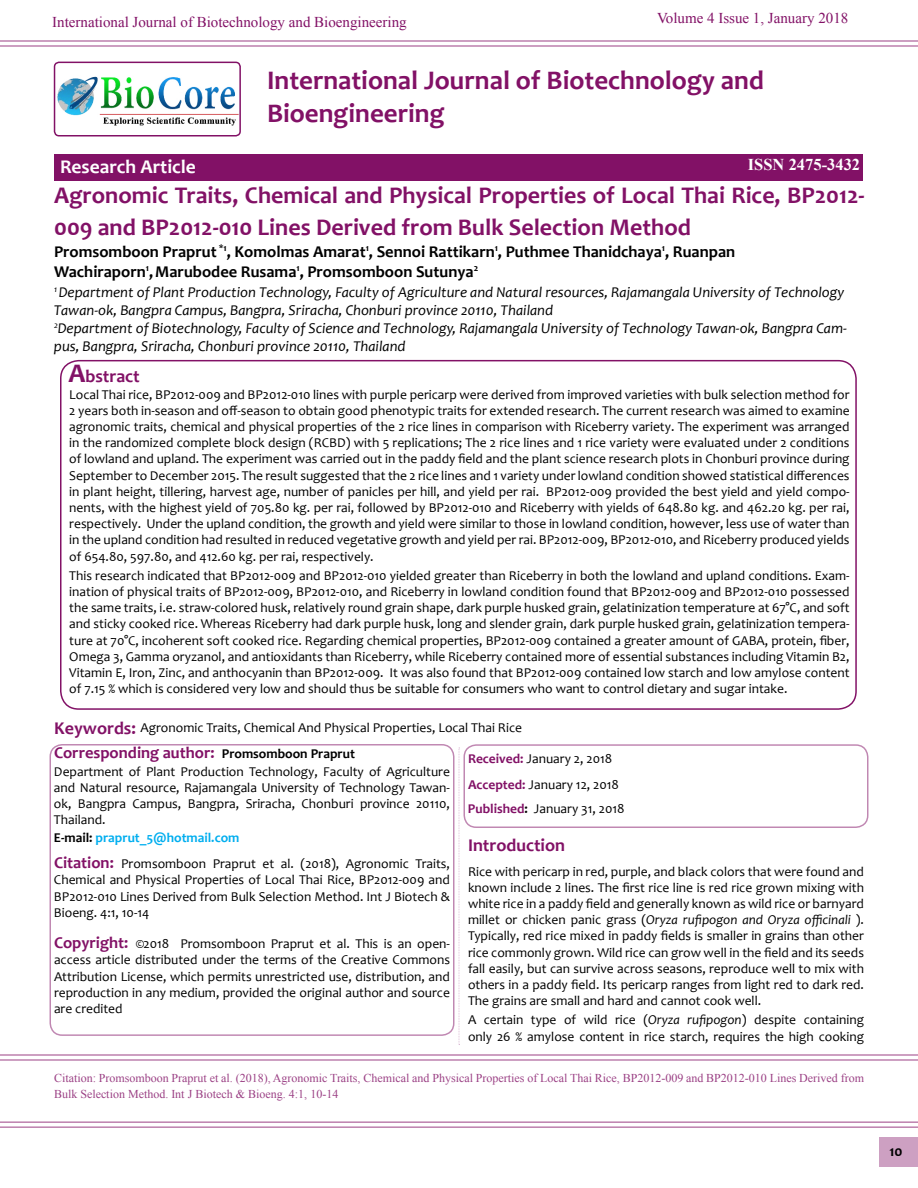
<style>
.page{position:relative;width:918px;height:1188px;background:#fff}
.page>*{position:absolute;margin:0;border:0;box-sizing:border-box;transform-origin:0 0}
.t1{font:700 27px/32.4px "Candara";color:#821166}
.t2{font:700 24px/32.4px "Candara";color:#821166}
.t3{font:700 19.5px "Candara";color:#fff}
.t4{font:700 18px "Candara";color:#821166}
.t5{font:700 16.5px/19.8px "Candara";color:#000}
.t6{font:700 16.5px "Candara";color:#821166}
.t7{font:700 16.5px "Times New Roman";color:#fff}
.t8{font:italic 15px/18px "Candara";color:#000}
.t9{font:15px "Times New Roman";color:#821166}
.t10{font:700 15px "Candara";color:#000}
.t11{font:13.5px/16.2px "Candara";color:#000;text-align:justify}
.t12{font:700 13.5px "Candara";color:#00aeef}
.t13{font:12px/16.2px "Times New Roman";color:#821166}
.s1{font-size:27px}
.s2{font-weight:700;font-size:18px;color:#821166}
.s3{font-weight:700;color:#821166}
.s4{font-size:13.5px;color:#000}
.s5{color:#000}
.s6{font-weight:700}
.s7{font-style:italic}
.s8{font-weight:700;font-size:16.5px;color:#821166}
</style>
<div class="page">
<hr style="left:0;top:40px;width:918px;height:2px;background:#821166">
<hr style="left:0;top:45px;width:918px;height:2px;background:#821166">
<hr style="left:0;top:1054px;width:918px;height:2px;background:#821166">
<hr style="left:0;top:1059px;width:918px;height:2px;background:#821166">
<hr style="left:0;top:1122px;width:918px;height:1px;background:#821166">
<hr style="left:0;top:1127px;width:918px;height:1px;background:#821166">
<div style="left:879px;top:1137px;width:39px;height:30px;background:#cda0c2"></div>
<div style="left:55px;top:154px;width:808px;height:27px;background:#821166"></div>
<div style="left:60px;top:360px;width:797px;height:350px;border:2px solid #821166;border-radius:18px"></div>
<img style="left:55px;top:62px;width:185px;height:64px">
<div style="left:54px;top:62px;width:187px;height:75px;border:2px solid #821166;border-radius:4px"></div>
<svg style="left:459px;top:748px;width:1px;height:297px"></svg>
<div style="left:50px;top:744px;width:404px;height:292px;border:2px solid #821166;border-radius:12px"></div>
<div style="left:463px;top:744px;width:405px;height:84px;border:2px solid #821166;border-radius:12px"></div>
<p class="t9" style="left:52px;top:12px;width:356px">International Journal of Biotechnology and Bioengineering</p>
<p class="t9" style="left:657px;top:7px;width:193px">Volume 4 Issue 1, January 2018</p>
<h1 class="t1" style="left:267px;top:64px;width:498px">International Journal of Biotechnology and<br>Bioengineering</h1>
<h3 class="t3" style="left:60px;top:154px;width:137px">Research Article</h3>
<p class="t7" style="left:748px;top:153px;width:114px">ISSN 2475-3432</p>
<h2 class="t2" style="left:54px;top:179px;width:812px">Agronomic Traits, Chemical and Physical Properties of Local Thai Rice, BP2012-<br>009 and BP2012-010 Lines Derived from Bulk Selection Method</h2>
<p class="t5" style="left:54px;top:241px;width:683px">Promsomboon Praprut <sup>*1</sup>, Komolmas Amarat<sup>1</sup>, Sennoi Rattikarn<sup>1</sup>, Puthmee Thanidchaya<sup>1</sup>, Ruanpan<br>Wachiraporn<sup>1</sup>,Marubodee Rusama<sup>1</sup>, Promsomboon Sutunya<sup>2</sup></p>
<p class="t8" style="left:54px;top:283px;width:794px"><sup>1</sup> Department of Plant Production Technology, Faculty of Agriculture and Natural resources, Rajamangala University of Technology Tawan-ok, Bangpra Campus, Bangpra, Sriracha, Chonburi province 20110, Thailand<br><sup>2</sup>Department of Biotechnology, Faculty of Science and Technology, Rajamangala University of Technology Tawan-ok, Bangpra Cam&shy;pus, Bangpra, Sriracha, Chonburi province 20110, Thailand</p>
<h3 class="t4" style="left:68px;top:365px;width:73px"><span class="s1">A</span>bstract</h3>
<p class="t11" style="left:69px;top:386px;width:782px">Local Thai rice, BP2012-009 and BP2012-010 lines with purple pericarp were derived from improved varieties with bulk selection method for 2 years both in-season and off-season to obtain good phenotypic traits for extended research. The current research was aimed to examine agronomic traits, chemical and physical properties of the 2 rice lines in comparison with Riceberry variety. The experiment was arranged in the randomized complete block design (RCBD) with 5 replications; The 2 rice lines and 1 rice variety were evaluated under 2 conditions of lowland and upland. The experiment was carried out in the paddy field and the plant science research plots in Chonburi province during September to December 2015. The result suggested that the 2 rice lines and 1 variety under lowland condition showed statistical differences in plant height, tillering, harvest age, number of panicles per hill, and yield per rai. BP2012-009 provided the best yield and yield compo&shy;nents, with the highest yield of 705.80 kg. per rai, followed by BP2012-010 and Riceberry with yields of 648.80 kg. and 462.20 kg. per rai, respectively. Under the upland condition, the growth and yield were similar to those in lowland condition, however, less use of water than in the upland condition had resulted in reduced vegetative growth and yield per rai. BP2012-009, BP2012-010, and Riceberry produced yields of 654.80, 597.80, and 412.60 kg. per rai, respectively.</p>
<p class="t11" style="left:69px;top:567px;width:782px">This research indicated that BP2012-009 and BP2012-010 yielded greater than Riceberry in both the lowland and upland conditions. Exam&shy;ination of physical traits of BP2012-009, BP2012-010, and Riceberry in lowland condition found that BP2012-009 and BP2012-010 possessed the same traits, i.e. straw-colored husk, relatively round grain shape, dark purple husked grain, gelatinization temperature at 67°C, and soft and sticky cooked rice. Whereas Riceberry had dark purple husk, long and slender grain, dark purple husked grain, gelatinization tempera&shy;ture at 70°C, incoherent soft cooked rice. Regarding chemical properties, BP2012-009 contained a greater amount of GABA, protein, fiber, Omega 3, Gamma oryzanol, and antioxidants than Riceberry, while Riceberry contained more of essential substances including Vitamin B2, Vitamin E, Iron, Zinc, and anthocyanin than BP2012-009. It was also found that BP2012-009 contained low starch and low amylose content of 7.15 % which is considered very low and should thus be suitable for consumers who want to control dietary and sugar intake.</p>
<p class="t11" style="left:54px;top:720px;width:469px"><span class="s2">Keywords:</span> Agronomic Traits, Chemical And Physical Properties, Local Thai Rice</p>
<p class="t11" style="left:468px;top:746px;width:153px;line-height:25.3px"><span class="s3">Received:</span> January 2, 2018<br><span class="s3">Accepted:</span> January 12, 2018</p>
<p class="t6" style="left:54px;top:742px;width:302px">Corresponding author: <span class="s4">Promsomboon Praprut</span></p>
<p class="t11" style="left:54px;top:763px;width:398px">Department of Plant Production Technology, Faculty of Agriculture and Natural resource, Rajamangala University of Technology Tawan&shy;ok, Bangpra Campus, Bangpra, Sriracha, Chonburi province 20110, Thailand.</p>
<p class="t12" style="left:54px;top:829px;width:187px"><span class="s5">E-mail:</span> praprut_5@hotmail.com</p>
<p class="t11" style="left:468px;top:801px;width:158px"><span class="s3">Published</span><span class="s6">:</span> January 31, 2018</p>
<h3 class="t4" style="left:468px;top:834px;width:99px">Introduction</h3>
<p class="t11" style="left:468px;top:863px;width:398px">Rice with pericarp in red, purple, and black colors that were found and known include 2 lines. The first rice line is red rice grown mixing with white rice in a paddy field and generally known as wild rice or barnyard millet or chicken panic grass (<span class="s7">Oryza rufipogon and Oryza officinali</span> ).<br>Typically, red rice mixed in paddy fields is smaller in grains than other rice commonly grown. Wild rice can grow well in the field and its seeds fall easily, but can survive across seasons, reproduce well to mix with others in a paddy field. Its pericarp ranges from light red to dark red.<br>The grains are small and hard and cannot cook well.</p>
<p class="t11" style="left:468px;top:1012px;width:398px">A certain type of wild rice (<span class="s7">Oryza rufipogon</span>) despite containing only 26 % amylose content in rice starch, requires the high cooking</p>
<p class="t11" style="left:54px;top:855px;width:398px"><span class="s8">Citation:</span> Promsomboon Praprut et al. (2018), Agronomic Traits, Chemical and Physical Properties of Local Thai Rice, BP2012-009 and BP2012-010 Lines Derived from Bulk Selection Method. Int J Biotech &amp; Bioeng. 4:1, 10-14</p>
<p class="t11" style="left:54px;top:936px;width:398px"><span class="s8">Copyright:</span> ©2018 Promsomboon Praprut et al. This is an open&shy;access article distributed under the terms of the Creative Commons Attribution License, which permits unrestricted use, distribution, and reproduction in any medium, provided the original author and source are credited</p>
<p class="t13" style="left:54px;top:1069px;width:812px">Citation: Promsomboon Praprut et al. (2018), Agronomic Traits, Chemical and Physical Properties of Local Thai Rice, BP2012-009 and BP2012-010 Lines Derived from<br>Bulk Selection Method. Int J Biotech &amp; Bioeng. 4:1, 10-14</p>
<p class="t10" style="left:890px;top:1142px;width:15px">10</p>
</div>
